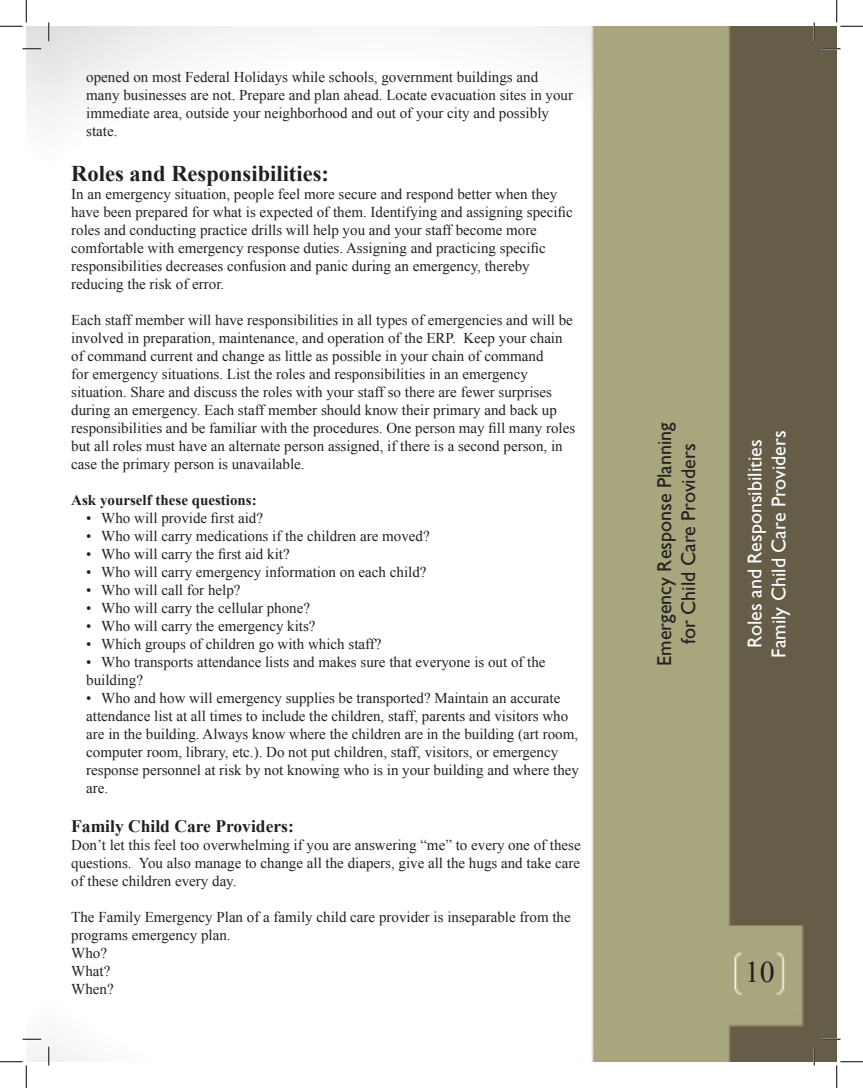
<style>
.page{position:relative;width:863px;height:1088px;background:#fff}
.page>*{position:absolute;margin:0;border:0;box-sizing:border-box;transform-origin:0 0}
.t1{font:30px "Times New Roman";color:#231f20}
.t2{font:700 22.5px "Times New Roman";color:#231f20}
.t3{font:20px/24px "Gill Sans";color:#fff;text-align:center}
.t4{font:20px/24px "Gill Sans";color:#231f20;text-align:center}
.t5{font:700 17.5px "Times New Roman";color:#231f20}
.t6{font:15px/18px "Times New Roman";color:#231f20}
.t7{font:700 15px "Times New Roman";color:#231f20}
</style>
<div class="page">
<img style="left:49px;top:26px;width:787px;height:1035px">
<svg style="left:22px;top:48px;width:19px;height:2px"></svg>
<svg style="left:821px;top:48px;width:19px;height:2px"></svg>
<svg style="left:22px;top:1038px;width:19px;height:2px"></svg>
<svg style="left:821px;top:1038px;width:19px;height:2px"></svg>
<svg style="left:48px;top:22px;width:2px;height:19px"></svg>
<svg style="left:48px;top:1046px;width:2px;height:19px"></svg>
<svg style="left:813px;top:22px;width:2px;height:19px"></svg>
<svg style="left:813px;top:1046px;width:2px;height:19px"></svg>
<svg style="left:0;top:0;width:27px;height:27px"></svg>
<svg style="left:0;top:1061px;width:27px;height:27px"></svg>
<svg style="left:836px;top:0;width:26px;height:27px"></svg>
<svg style="left:836px;top:1061px;width:26px;height:27px"></svg>
<p class="t6" style="left:86px;top:67px;width:488px">opened on most Federal Holidays while schools, government buildings and many businesses are not. Prepare and plan ahead. Locate evacuation sites in your immediate area, outside your neighborhood and out of your city and possibly state.</p>
<h2 class="t2" style="left:71px;top:158px;width:259px">Roles and Responsibilities:</h2>
<p class="t6" style="left:71px;top:184px;width:503px">In an emergency situation, people feel more secure and respond better when they have been prepared for what is expected of them. Identifying and assigning specific roles and conducting practice drills will help you and your staff become more comfortable with emergency response duties. Assigning and practicing specific responsibilities decreases confusion and panic during an emergency, thereby reducing the risk of error.</p>
<p class="t6" style="left:71px;top:310px;width:505px">Each staff member will have responsibilities in all types of emergencies and will be involved in preparation, maintenance, and operation of the ERP. Keep your chain of command current and change as little as possible in your chain of command<br>for emergency situations. List the roles and responsibilities in an emergency situation. Share and discuss the roles with your staff so there are fewer surprises during an emergency. Each staff member should know their primary and back up responsibilities and be familiar with the procedures. One person may fill many roles but all roles must have an alternate person assigned, if there is a second person, in case the primary person is unavailable.</p>
<p class="t7" style="left:71px;top:489px;width:187px">Ask yourself these questions:</p>
<p class="t6" style="left:86px;top:508px;width:178px">• Who will provide first aid?</p>
<p class="t6" style="left:86px;top:526px;width:345px">• Who will carry medications if the children are moved?</p>
<p class="t6" style="left:86px;top:544px;width:205px">• Who will carry the first aid kit?</p>
<p class="t6" style="left:86px;top:562px;width:342px">• Who will carry emergency information on each child?</p>
<p class="t6" style="left:86px;top:580px;width:156px">• Who will call for help?</p>
<p class="t6" style="left:86px;top:598px;width:225px">• Who will carry the cellular phone?</p>
<p class="t6" style="left:86px;top:616px;width:231px">• Who will carry the emergency kits?</p>
<p class="t6" style="left:86px;top:634px;width:297px">• Which groups of children go with which staff?</p>
<p class="t6" style="left:86px;top:652px;width:461px">• Who transports attendance lists and makes sure that everyone is out of the building?</p>
<p class="t6" style="left:86px;top:688px;width:494px">• Who and how will emergency supplies be transported? Maintain an accurate attendance list at all times to include the children, staff, parents and visitors who are in the building. Always know where the children are in the building (art room, computer room, library, etc.). Do not put children, staff, visitors, or emergency response personnel at risk by not knowing who is in your building and where they are.</p>
<p class="t5" style="left:71px;top:814px;width:224px">Family Child Care Providers:</p>
<p class="t6" style="left:71px;top:835px;width:511px;text-align:justify">Don’t let this feel too overwhelming if you are answering “me” to every one of these questions. You also manage to change all the diapers, give all the hugs and take care of these children every day.</p>
<p class="t6" style="left:71px;top:907px;width:501px">The Family Emergency Plan of a family child care provider is inseparable from the programs emergency plan.<br>Who?<br>What?<br>When?</p>
<h3 class="t4" style="left:652px;top:665px;width:245px;rotate:-90deg">Emergency Response Planning for Child Care Providers</h3>
<h3 class="t3" style="left:743px;top:657px;width:229px;rotate:-90deg">Roles and Responsibilities<br>Family Child Care Providers</h3>
<h1 class="t1" style="left:744px;top:951px;width:31px">10</h1>
</div>
